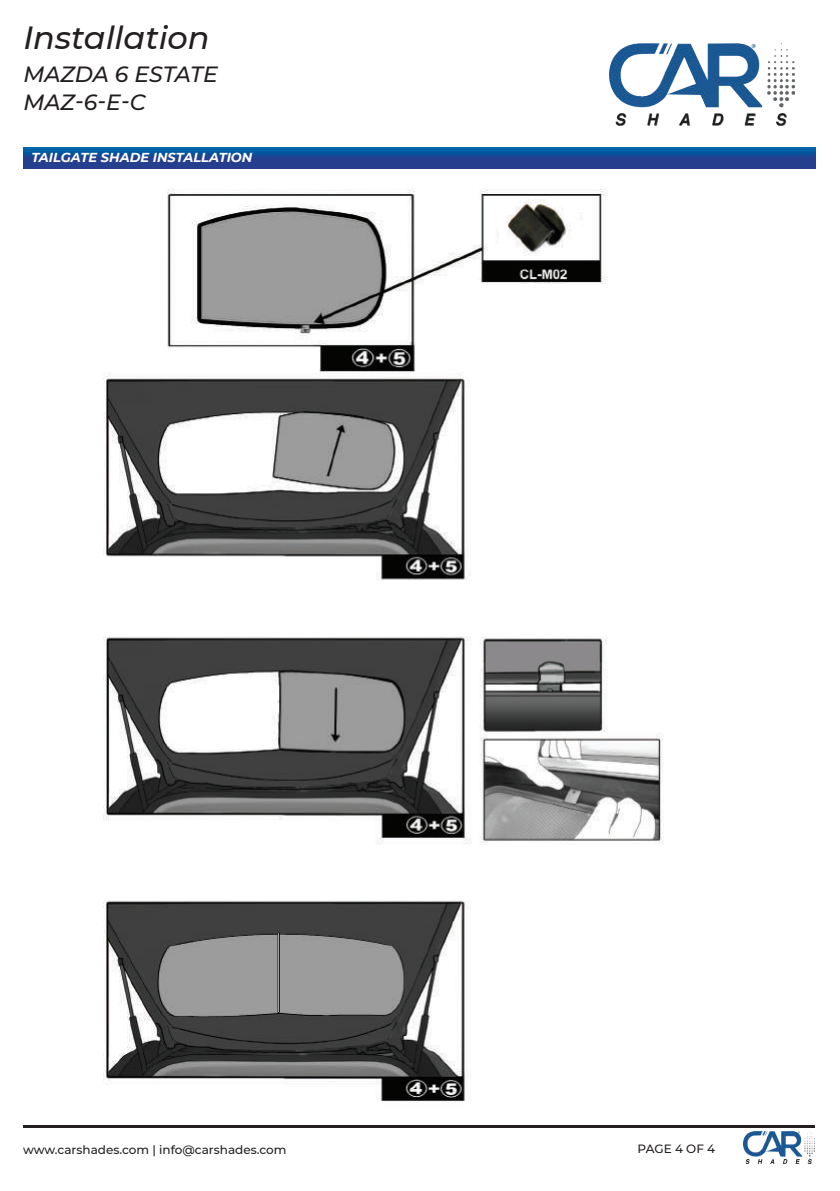
<style>
.page{position:relative;width:840px;height:1191px;background:#fff}
.page>*{position:absolute;margin:0;border:0;box-sizing:border-box;transform-origin:0 0}
.t1{font:italic 500 32px "Montserrat";color:#231f20}
.t2{font:italic 500 22px/28px "Montserrat";color:#231f20}
.t3{font:italic 700 13px "Montserrat";color:#fff}
.t4{font:500 12px "Montserrat";color:#231f20}
</style>
<div class="page">
<hr style="left:23px;top:1125px;width:791px;height:2px;background:#231f20">
<img style="left:743px;top:1131px;width:71px;height:32px">
<img style="left:609px;top:43px;width:184px;height:83px">
<svg style="left:23px;top:147px;width:792px;height:21px;background:#164b96"></svg>
<img style="left:103px;top:188px;width:561px;height:913px">
<img style="left:277px;top:932px;width:2px;height:80px">
<img style="left:499px;top:199px;width:78px;height:58px">
<h1 class="t1" style="left:23px;top:15px;width:188px">Installation</h1>
<h2 class="t2" style="left:23px;top:59px;width:196px">MAZDA 6 ESTATE<br>MAZ-6-E-C</h2>
<p class="t3" style="left:31px;top:148px;width:222px">TAILGATE SHADE INSTALLATION</p>
<p class="t4" style="left:23px;top:1141px;width:265px">www.carshades.com | info@carshades.com</p>
<p class="t4" style="left:637px;top:1140px;width:79px">PAGE 4 OF 4</p>
</div>
